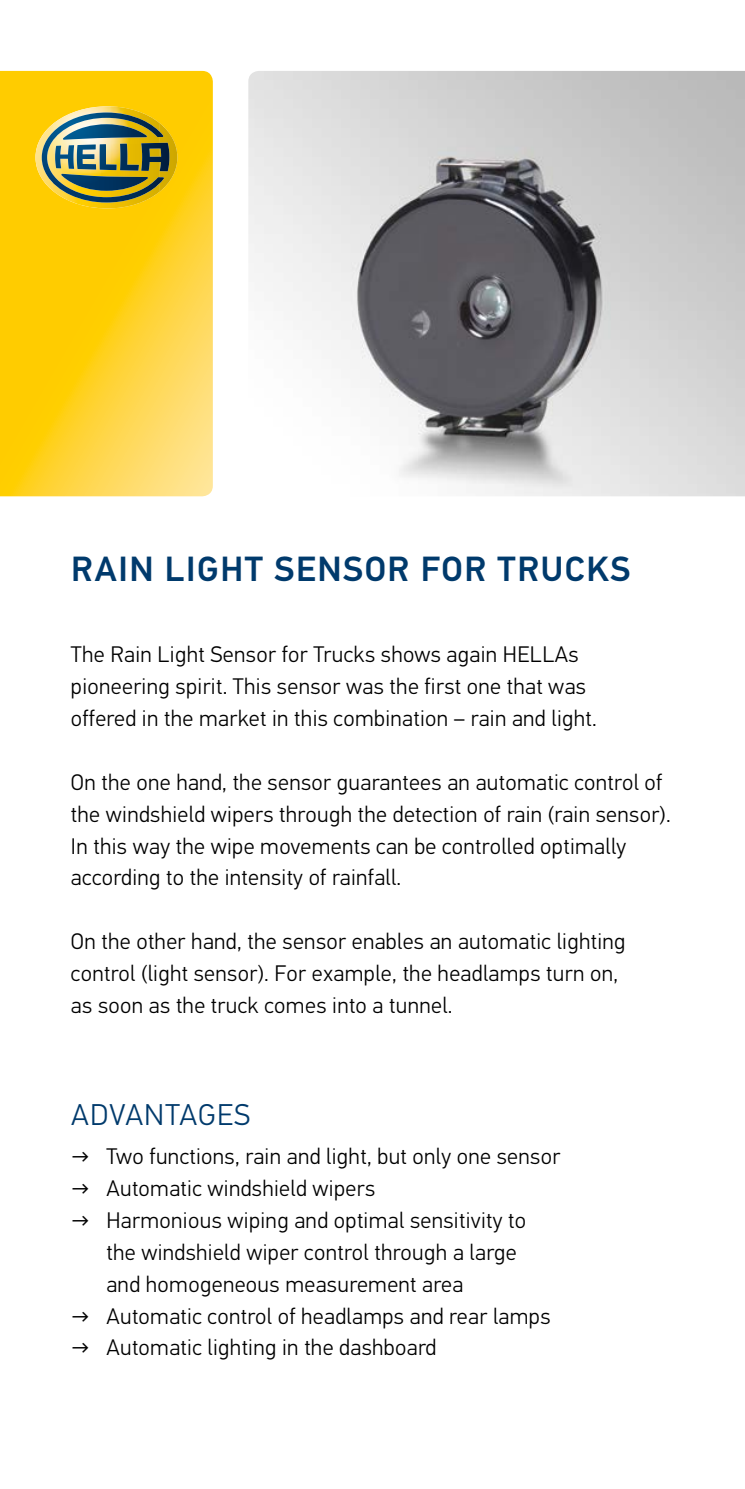
<style>
.page{position:relative;width:745px;height:1489px;background:#fff}
.page>*{position:absolute;margin:0;border:0;box-sizing:border-box;transform-origin:0 0}
.t1{font:500 35px "Hella DIN Universal";letter-spacing:.045em;color:#003a6c}
.t2{font:300 30px "Hella DIN Universal";letter-spacing:.035em;color:#003a6c}
.t3{font:300 22.5px/32px "Hella DIN Universal";letter-spacing:.015em;color:#000}
.s1{font-weight:400}
</style>
<div class="page">
<img style="left:248px;top:71px;width:496px;height:425px">
<svg style="left:0;top:71px;width:213px;height:425px;background:#fed122"></svg>
<img style="left:160px;top:106px;width:17px;height:102px">
<img style="left:35px;top:123px;width:7px;height:68px">
<img style="left:169px;top:123px;width:8px;height:69px">
<img style="left:114px;top:202px;width:46px;height:6px">
<svg style="left:53px;top:202px;width:61px;height:6px"></svg>
<img style="left:53px;top:106px;width:107px;height:6px">
<img style="left:42px;top:112px;width:127px;height:90px">
<h1 class="t1" style="left:71px;top:547px;width:560px">RAIN LIGHT SENSOR FOR TRUCKS</h1>
<p class="t3" style="left:71px;top:640px;width:527px">The Rain Light Sensor for Trucks shows again HELLAs pioneering spirit. This sensor was the first one that was offered in the market in this combination – rain and light.</p>
<p class="t3" style="left:71px;top:767px;width:601px">On the one hand, the sensor guarantees an automatic control of the windshield wipers through the detection of rain (rain sensor).<br>In this way the wipe movements can be controlled optimally according to the intensity of rainfall.</p>
<p class="t3" style="left:71px;top:927px;width:556px">On the other hand, the sensor enables an automatic lighting control (light sensor). For example, the headlamps turn on, as soon as the truck comes into a tunnel.</p>
<h2 class="t2" style="left:71px;top:1096px;width:180px">ADVANTAGES</h2>
<p class="t3" style="left:71px;top:1141px;width:490px"><span class="s1">→</span> Two functions, rain and light, but only one sensor</p>
<p class="t3" style="left:71px;top:1173px;width:305px"><span class="s1">→</span> Automatic windshield wipers</p>
<p class="t3" style="left:106px;top:1205px;width:421px;text-indent:-35px"><span class="s1">→</span> Harmonious wiping and optimal sensitivity to the windshield wiper control through a large and homogeneous measurement area</p>
<p class="t3" style="left:71px;top:1301px;width:481px"><span class="s1">→</span> Automatic control of headlamps and rear lamps</p>
<p class="t3" style="left:71px;top:1333px;width:367px"><span class="s1">→</span> Automatic lighting in the dashboard</p>
</div>
